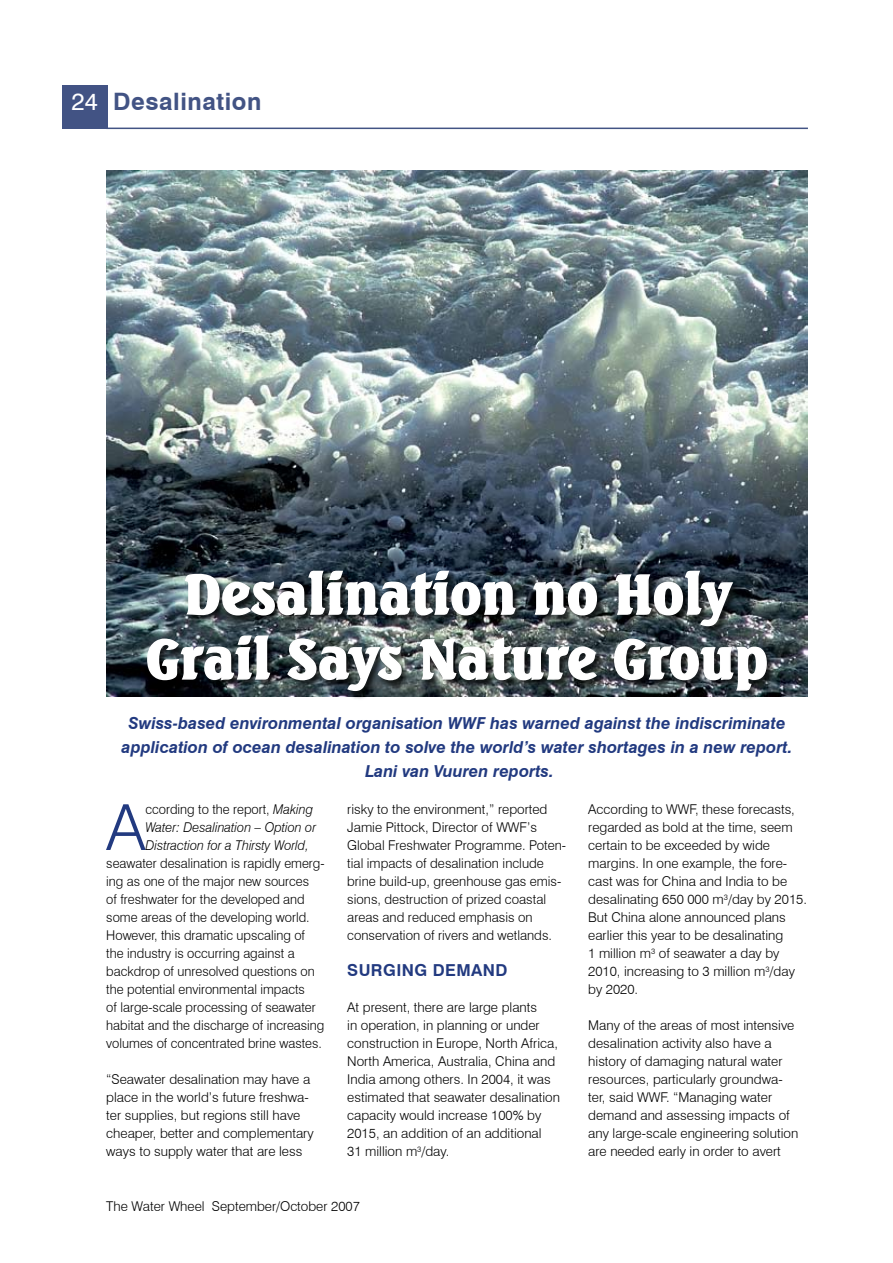
<style>
.page{position:relative;width:893px;height:1263px;background:#fff}
.page>*{position:absolute;margin:0;border:0;box-sizing:border-box;transform-origin:0 0}
.t1{font:300 63.45px "Swiss 721 BT";color:#223a80}
.t2{font:800 54px/64.8px "Seagull BT";color:#fff;text-align:center}
.t3{font:700 24px "Swiss 721 BT";color:#425384}
.t4{font:italic 700 16.5px/24px "Swiss 721 BT";color:#223a80;text-align:center}
.t5{font:700 16.5px "Swiss 721 BT";letter-spacing:.025em;color:#223a80}
.t6{font:300 13.5px/18px "Swiss 721 BT";color:#000}
.t7{font:300 13.5px/18px "Swiss 721 BT";color:#000;scale:.96 1}
.t8{font:italic 300 13.5px/18px "Swiss 721 BT";color:#000;scale:.96 1}
.s1{font-weight:400;color:#fff}
.s2{font-family:"Swis 721 BT"}
.s3{font-style:normal}
</style>
<div class="page">
<hr style="left:106px;top:128px;width:702px;height:1px;background:#425384">
<div style="left:62px;top:85px;width:45px;height:44px;background:#425384"></div>
<img style="left:106px;top:170px;width:702px;height:526px">
<div style="left:146px;top:569px;width:631px;height:131px;background:#000;opacity:.75"></div>
<svg style="left:184px;top:569px;width:333px;height:54px;background:#4b5459"></svg>
<svg style="left:532px;top:581px;width:66px;height:35px;background:#525658"></svg>
<svg style="left:614px;top:570px;width:120px;height:57px;background:#495054"></svg>
<svg style="left:146px;top:634px;width:125px;height:47px;background:#4d5458"></svg>
<svg style="left:286px;top:638px;width:116px;height:54px;background:#5c6465"></svg>
<svg style="left:419px;top:636px;width:179px;height:52px;background:#5e6565"></svg>
<svg style="left:613px;top:638px;width:155px;height:53px;background:#52585c"></svg>
<h3 class="t3" style="left:72px;top:87px;width:191px"><span class="s1">24</span> Desalination</h3>
<h2 class="t2" style="left:146px;top:560px;width:624px">Desalination no holy grail says nature group</h2>
<p class="t4" style="left:122px;top:711px;width:672px">Swiss-based environmental organisation WWF has warned against the indiscriminate application of ocean desalination to solve the world’s water shortages in a new report.<br>Lani van Vuuren reports<span class="s2">.</span></p>
<h1 class="t1" style="left:106px;top:789px;width:41px">A</h1>
<p class="t8" style="left:145px;top:800px;width:179px"><span class="s3">ccording to the report,</span> Making water: Desalination – option or distraction for a thirsty world,</p>
<p class="t7" style="left:106px;top:854px;width:229px">seawater desalination is rapidly emerg&shy;ing as one of the major new sources<br>of freshwater for the developed and some areas of the developing world.<br>However, this dramatic upscaling of the industry is occurring against a backdrop of unresolved questions on the potential environmental impacts<br>of large-scale processing of seawater habitat and the discharge of increasing volumes of concentrated brine wastes.</p>
<p class="t6" style="left:106px;top:1070px;width:209px">“Seawater desalination may have a place in the world’s future freshwa&shy;ter supplies, but regions still have cheaper, better and complementary ways to supply water that are less</p>
<p class="t6" style="left:347px;top:800px;width:220px">risky to the environment,” reported Jamie Pittock, Director of WWF’s Global Freshwater Programme. Poten&shy;tial impacts of desalination include brine build-up, greenhouse gas emis&shy;sions, destruction of prized coastal areas and reduced emphasis on conservation of rivers and wetlands.</p>
<p class="t5" style="left:347px;top:960px;width:160px">Surging demand</p>
<p class="t6" style="left:347px;top:998px;width:214px">At present, there are large plants<br>in operation, in planning or under construction in Europe, North Africa, North America, Australia, China and India among others. In 2004, it was estimated that seawater desalination capacity would increase 100% by 2015, an addition of an additional<br>31 million m<sup>3</sup>/day.</p>
<p class="t6" style="left:106px;top:1196px;width:255px">The Water Wheel September/October 2007</p>
<p class="t6" style="left:588px;top:800px;width:220px">According to WWF, these forecasts, regarded as bold at the time, seem certain to be exceeded by wide margins. In one example, the fore-<br>cast was for China and India to be desalinating 650 000 m<sup>3</sup>/day by 2015.<br>But China alone announced plans earlier this year to be desalinating<br>1 million m<sup>3</sup> of seawater a day by<br>2010, increasing to 3 million m<sup>3</sup>/day by 2020.</p>
<p class="t6" style="left:588px;top:1016px;width:212px">Many of the areas of most intensive desalination activity also have a history of damaging natural water resources, particularly groundwa&shy;ter, said WWF. “Managing water demand and assessing impacts of any large-scale engineering solution are needed early in order to avert</p>
</div>
